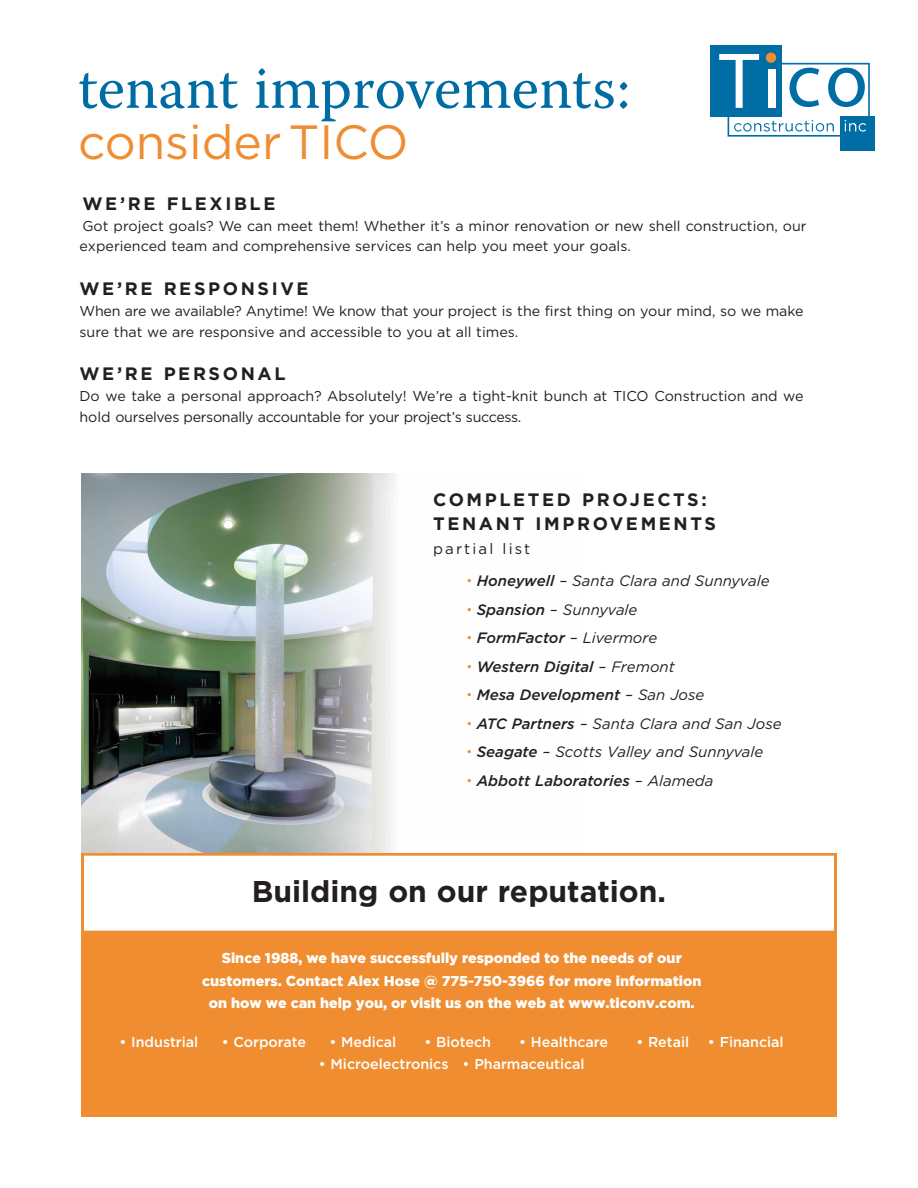
<style>
.page{position:relative;width:918px;height:1188px;background:#fff}
.page>*{position:absolute;margin:0;border:0;box-sizing:border-box;transform-origin:0 0}
.t1{font:60px "Warnock Pro";color:#006ca4}
.t2{font:48px "Gotham";color:#ef8d30}
.t3{font:700 30px "Gotham";color:#231f20}
.t4{font:700 18px/24px "Gotham";letter-spacing:.145em;color:#231f20}
.t5{font:italic 15px "Gotham";color:#231f20}
.t6{font:italic 500 15px "Gotham";color:#231f20}
.t7{font:15px "Gotham";letter-spacing:.145em;color:#231f20}
.t8{font:14.25px/21px "Gotham";color:#231f20}
.t9{font:900 14.25px/22.5px "Gotham";color:#fff;text-align:center}
.t10{font:500 14.25px "Gotham";color:#fff}
.s1{font-family:"Helvetica";font-style:normal;color:#ef8d30}
.s2{font-weight:500}
.s3{font-family:"Helvetica";font-weight:400;font-style:normal;color:#ef8d30}
.s4{font-weight:400}
</style>
<div class="page">
<div style="left:81px;top:920px;width:756px;height:197px;background:#ef8d30"></div>
<div style="left:82px;top:854px;width:753px;height:78px;background:#fff"></div>
<div style="left:81px;top:853px;width:756px;height:81px;border:3px solid #ef8d30"></div>
<div style="left:728px;top:63px;width:142px;height:74px;border:2px solid #006da5"></div>
<div style="left:710px;top:45px;width:71px;height:71px;background:#006da5"></div>
<svg style="left:719px;top:54px;width:40px;height:54px"></svg>
<div style="left:768px;top:69px;width:7px;height:39px;background:#fff"></div>
<div style="left:766px;top:53px;width:10px;height:10px;background:#ee8d30;border-radius:50%"></div>
<svg style="left:790px;top:68px;width:29px;height:39px"></svg>
<svg style="left:828px;top:68px;width:37px;height:39px"></svg>
<div style="left:840px;top:116px;width:35px;height:35px;background:#006da5"></div>
<svg style="left:734px;top:120px;width:100px;height:12px"></svg>
<svg style="left:845px;top:120px;width:21px;height:12px"></svg>
<img style="left:81px;top:473px;width:313px;height:380px">
<h1 class="t1" style="left:78px;top:65px;width:554px">tenant improvements:</h1>
<h2 class="t2" style="left:78px;top:124px;width:332px">considerTICO</h2>
<p class="t4" style="left:82px;top:193px;width:194px">WE’RE FLEXIBLE</p>
<p class="t8" style="left:80px;top:217px;width:729px;line-height:20.2px">Got project goals? We can meet them! Whether it’s a minor renovation or new shell construction, our experienced team and comprehensive services can help you meet your goals.</p>
<p class="t4" style="left:80px;top:278px;width:231px">WE’RE RESPONSIVE</p>
<p class="t8" style="left:80px;top:301px;width:726px">When are we available? Anytime! We know that your project is the first thing on your mind, so we make sure that we are responsive and accessible to you at all times.</p>
<p class="t4" style="left:80px;top:363px;width:208px">WE’RE PERSONAL</p>
<p class="t8" style="left:80px;top:387px;width:726px">Do we take a personal approach? Absolutely! We’re a tight-knit bunch at TICO Construction and we hold ourselves personally accountable for your project’s success.</p>
<p class="t4" style="left:433px;top:489px;width:284px">COMPLETED PROJECTS:<br>TENANT IMPROVEMENTS</p>
<p class="t7" style="left:433px;top:543px;width:99px">partial list</p>
<p class="t5" style="left:467px;top:575px;width:304px"><span class="s1">•</span> <span class="s2">Honeywell</span> – Santa Clara and Sunnyvale</p>
<p class="t5" style="left:467px;top:604px;width:172px"><span class="s1">•</span> <span class="s2">Spansion</span> – Sunnyvale</p>
<p class="t6" style="left:467px;top:632px;width:192px"><span class="s3">•</span> FormFactor <span class="s4">– Livermore</span></p>
<p class="t6" style="left:467px;top:661px;width:209px"><span class="s3">•</span> Western Digital <span class="s4">– Fremont</span></p>
<p class="t6" style="left:467px;top:689px;width:239px"><span class="s3">•</span> Mesa Development <span class="s4">– San Jose</span></p>
<p class="t5" style="left:467px;top:718px;width:316px"><span class="s1">•</span> <span class="s2">ATC Partners</span> – Santa Clara and San Jose</p>
<p class="t5" style="left:467px;top:747px;width:298px"><span class="s1">•</span> <span class="s2">Seagate</span> – Scotts Valley and Sunnyvale</p>
<p class="t6" style="left:467px;top:775px;width:248px"><span class="s3">•</span> Abbott Laboratories <span class="s4">– Alameda</span></p>
<h3 class="t3" style="left:252px;top:880px;width:416px">Building on our reputation.</h3>
<p class="t9" style="left:202px;top:946px;width:501px">Since 1988, we have successfully responded to the needs of our customers. Contact Alex Hose @ 775-750-3966 for more information on how we can help you, or visit us on the web at www.ticonv.com.</p>
<p class="t10" style="left:120px;top:1037px;width:80px">• Industrial</p>
<p class="t10" style="left:222px;top:1037px;width:86px">• Corporate</p>
<p class="t10" style="left:330px;top:1037px;width:68px">• Medical</p>
<p class="t10" style="left:425px;top:1037px;width:68px">• Biotech</p>
<p class="t10" style="left:519px;top:1037px;width:90px">• Healthcare</p>
<p class="t10" style="left:636px;top:1037px;width:54px">• Retail</p>
<p class="t10" style="left:708px;top:1037px;width:77px">• Financial</p>
<p class="t10" style="left:319px;top:1059px;width:267px">• Microelectronics • Pharmaceutical</p>
</div>
